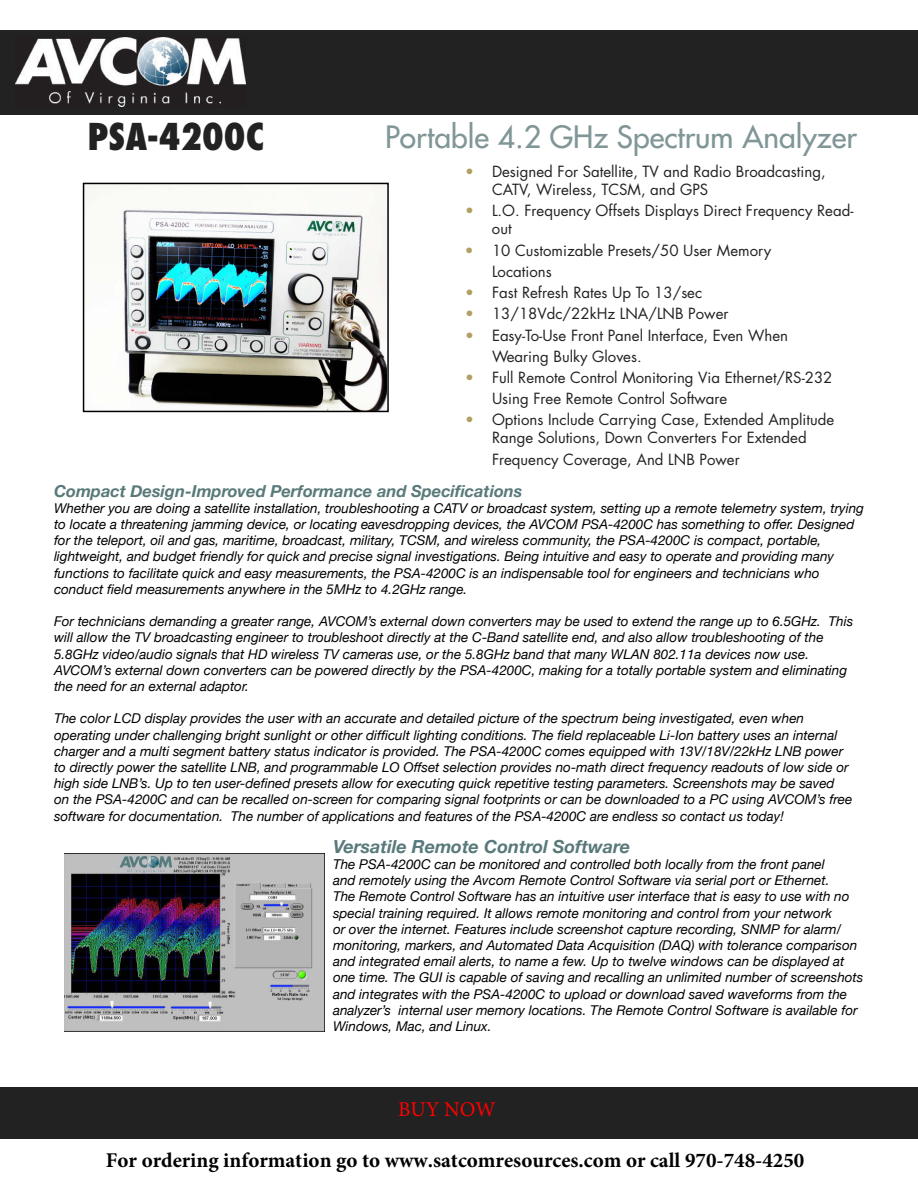
<style>
.page{position:relative;width:918px;height:1188px;background:#fff}
.page>*{position:absolute;margin:0;border:0;box-sizing:border-box;transform-origin:0 0}
.t1{font:800 condensed 36px "Futura Std";color:#222}
.t2{font:500 30px "Futura Std";color:#809697}
.t3{font:700 21px "Minion Pro";color:#000}
.t4{font:21px "Minion Pro";color:#f00}
.t5{font:italic 700 18px "Helvetica Neue";color:#59797a}
.t6{font:italic 700 16.5px "Helvetica Neue";color:#59797a}
.t7{font:15px/18px "Futura Std";color:#222}
.t8{font:italic 13.5px/16.2px "Helvetica Neue";color:#000}
.s1{color:#b1a064}
</style>
<div class="page">
<div style="left:0;top:31px;width:918px;height:84px;background:#222"></div>
<img style="left:16px;top:38px;width:229px;height:69px">
<div style="left:0;top:1087px;width:918px;height:52px;background:#222"></div>
<img style="left:86px;top:186px;width:300px;height:223px">
<div style="left:83px;top:183px;width:306px;height:229px;border:2px solid #000"></div>
<img style="left:65px;top:853px;width:259px;height:178px">
<p class="t1" style="left:87px;top:114px;width:179px">PSA-4200C</p>
<p class="t2" style="left:385px;top:118px;width:473px">Portable 4.2 GHz Spectrum Analyzer</p>
<p class="t7" style="left:492px;top:163px;width:335px;text-indent:-27px"><span class="s1">•</span> Designed For Satellite, TV and Radio Broadcasting,<br>CATV, Wireless, TCSM, and GPS</p>
<p class="t7" style="left:492px;top:202px;width:363px;text-indent:-27px"><span class="s1">•</span> L.O. Frequency Offsets Displays Direct Frequency Read&shy;out</p>
<p class="t7" style="left:465px;top:241px;width:308px"><span class="s1">•</span> 10 Customizable Presets/50 User Memory</p>
<p class="t7" style="left:492px;top:262px;width:61px">Locations</p>
<p class="t7" style="left:465px;top:284px;width:239px"><span class="s1">•</span> Fast Refresh Rates Up To 13/sec</p>
<p class="t7" style="left:465px;top:305px;width:265px"><span class="s1">•</span> 13/18Vdc/22kHz LNA/LNB Power</p>
<p class="t7" style="left:465px;top:326px;width:325px"><span class="s1">•</span> Easy-To-Use Front Panel Interface, Even When</p>
<p class="t7" style="left:492px;top:347px;width:151px">Wearing Bulky Gloves.</p>
<p class="t7" style="left:465px;top:369px;width:369px"><span class="s1">•</span> Full Remote Control Monitoring Via Ethernet/RS-232</p>
<p class="t7" style="left:492px;top:390px;width:237px">Using Free Remote Control Software</p>
<p class="t7" style="left:465px;top:411px;width:371px;text-align:center"><span class="s1">•</span> Options Include Carrying Case, Extended Amplitude<br>Range Solutions, Down Converters For Extended</p>
<p class="t7" style="left:492px;top:450px;width:249px">Frequency Coverage, And LNB Power</p>
<p class="t6" style="left:54px;top:481px;width:470px">Compact Design-Improved Performance and Specifications</p>
<p class="t8" style="left:54px;top:500px;width:812px">Whether you are doing a satellite installation, troubleshooting a CATV or broadcast system, setting up a remote telemetry system, trying to locate a threatening jamming device, or locating eavesdropping devices, the AVCOM PSA-4200C has something to offer. Designed for the teleport, oil and gas, maritime, broadcast, military, TCSM, and wireless community, the PSA-4200C is compact, portable,</p>
<p class="t8" style="left:54px;top:548px;width:782px">lightweight, and budget friendly for quick and precise signal investigations. Being intuitive and easy to operate and providing many</p>
<p class="t8" style="left:54px;top:565px;width:767px">functions to facilitate quick and easy measurements, the PSA-4200C is an indispensable tool for engineers and technicians who</p>
<p class="t8" style="left:54px;top:581px;width:415px">conduct field measurements anywhere in the 5MHz to 4.2GHz range.</p>
<p class="t8" style="left:54px;top:613px;width:801px">For technicians demanding a greater range, AVCOM’s external down converters may be used to extend the range up to 6.5GHz. This will allow the TV broadcasting engineer to troubleshoot directly at the C-Band satellite end, and also allow troubleshooting of the<br>5.8GHz video/audio signals that HD wireless TV cameras use, or the 5.8GHz band that many WLAN 802.11a devices now use.</p>
<p class="t8" style="left:54px;top:662px;width:795px">AVCOM’s external down converters can be powered directly by the PSA-4200C, making for a totally portable system and eliminating the need for an external adaptor.</p>
<p class="t8" style="left:54px;top:710px;width:752px">The color LCD display provides the user with an accurate and detailed picture of the spectrum being investigated, even when</p>
<p class="t8" style="left:54px;top:727px;width:800px">operating under challenging bright sunlight or other difficult lighting conditions. The field replaceable Li-Ion battery uses an internal charger and a multi segment battery status indicator is provided. The PSA-4200C comes equipped with 13V/18V/22kHz LNB power to directly power the satellite LNB, and programmable LO Offset selection provides no-math direct frequency readouts of low side or high side LNB’s. Up to ten user-defined presets allow for executing quick repetitive testing parameters. Screenshots may be saved on the PSA-4200C and can be recalled on-screen for comparing signal footprints or can be downloaded to a PC using AVCOM’s free software for documentation. The number of applications and features of the PSA-4200C are endless so contact us today!</p>
<p class="t5" style="left:333px;top:835px;width:299px">Versatile Remote Control Software</p>
<p class="t8" style="left:333px;top:856px;width:532px">The PSA-4200C can be monitored and controlled both locally from the front panel<br>and remotely using the Avcom Remote Control Software via serial port or Ethernet.<br>The Remote Control Software has an intuitive user interface that is easy to use with no special training required. It allows remote monitoring and control from your network<br>or over the internet. Features include screenshot capture recording, SNMP for alarm/ monitoring, markers, and Automated Data Acquisition (DAQ) with tolerance comparison and integrated email alerts, to name a few. Up to twelve windows can be displayed at one time. The GUI is capable of saving and recalling an unlimited number of screenshots and integrates with the PSA-4200C to upload or download saved waveforms from the analyzer’s internal user memory locations. The Remote Control Software is available for Windows, Mac, and Linux.</p>
<h3 class="t4" style="left:398px;top:1096px;width:99px">BUY NOW</h3>
<p class="t3" style="left:106px;top:1146px;width:700px">For ordering information go to www.satcomresources.com or call 970-748-4250</p>
</div>
